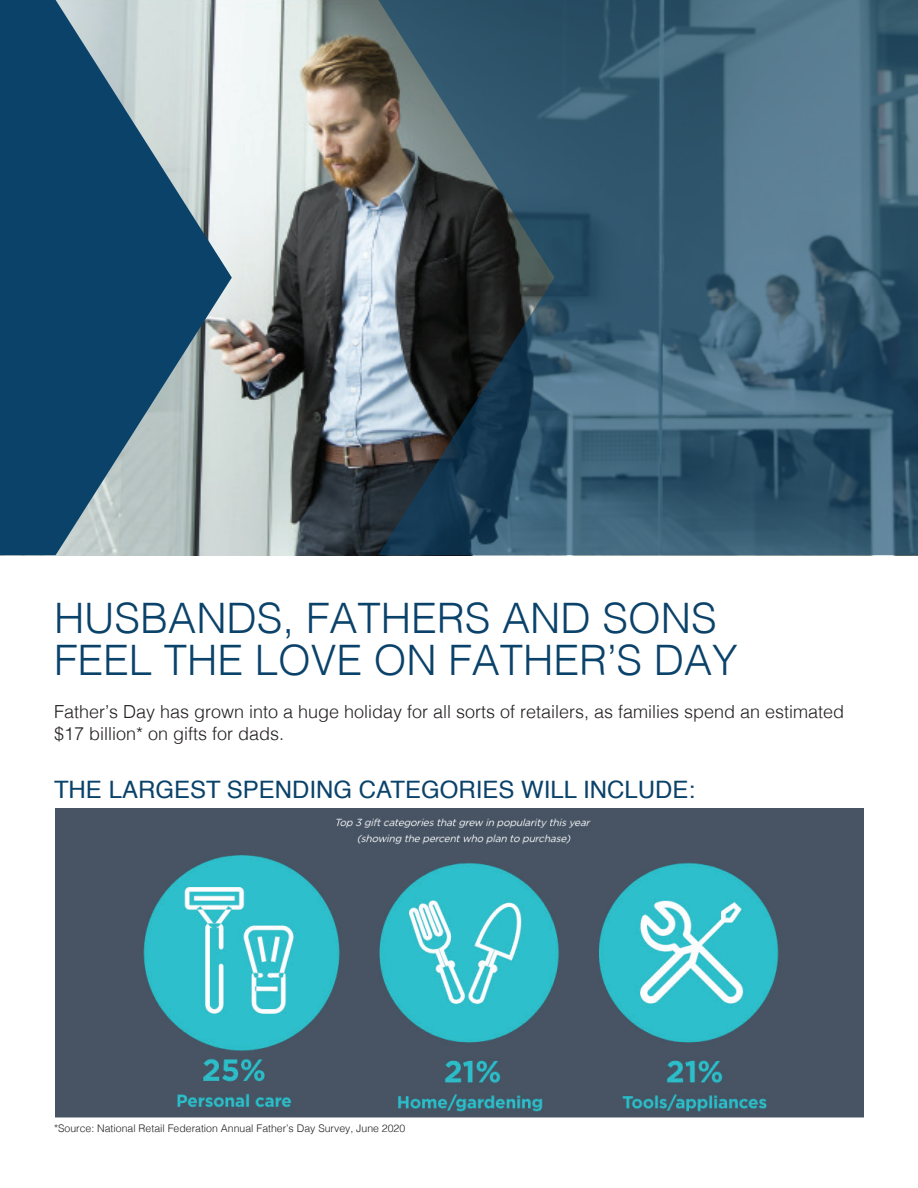
<style>
.page{position:relative;width:918px;height:1188px;background:#fff}
.page>*{position:absolute;margin:0;border:0;box-sizing:border-box;transform-origin:0 0}
.t1{font:300 42px/42px "Helvetica";color:#0a426a}
.t2{font:24px "Helvetica";color:#0a426a}
.t3{font:300 18px/21.6px "Helvetica";color:#231f20}
.t4{font:300 10.5px "Helvetica";color:#231f20}
</style>
<div class="page">
<img style="left:232px;top:0;width:146px;height:555px">
<img style="left:55px;top:809px;width:809px;height:309px">
<svg style="left:0;top:0;width:232px;height:555px;background:#4c738c"></svg>
<svg style="left:378px;top:0;width:540px;height:555px;background:#3c5b6e"></svg>
<h1 class="t1" style="left:54px;top:594px;width:685px">HUSBANDS, FATHERS AND SONS<br>FEEL THE LOVE ON FATHER’S DAY</h1>
<p class="t3" style="left:54px;top:700px;width:792px">Father’s Day has grown into a huge holiday for all sorts of retailers, as families spend an estimated $17 billion* on gifts for dads.</p>
<h2 class="t2" style="left:54px;top:771px;width:643px">THE LARGEST SPENDING CATEGORIES WILL INCLUDE:</h2>
<p class="t4" style="left:54px;top:1120px;width:353px">*Source: National Retail Federation Annual Father’s Day Survey, June 2020</p>
</div>
